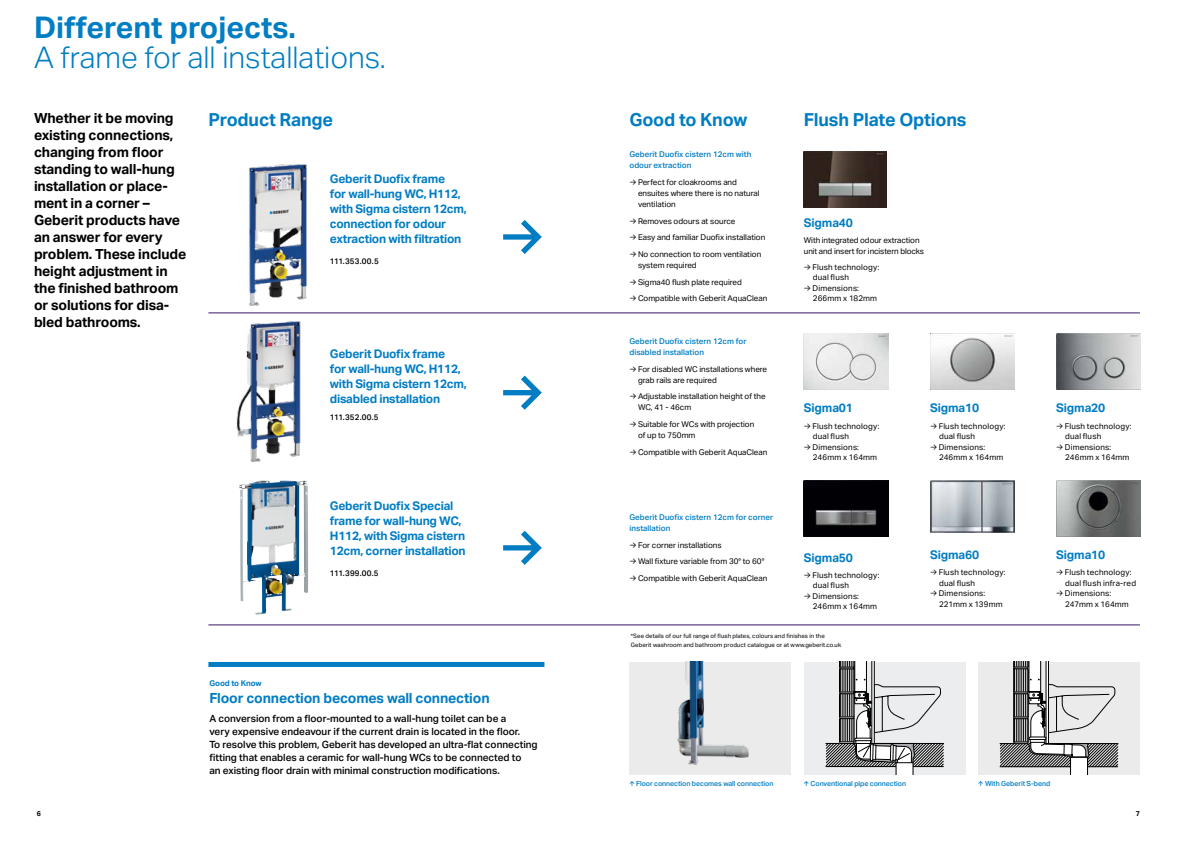
<style>
.page{position:relative;width:1191px;height:842px;background:#fff}
.page>*{position:absolute;margin:0;border:0;box-sizing:border-box;transform-origin:0 0}
.t1{font:500 52.6px "Aktiv Grotesk Geberit";color:#007dc3}
.t2{font:300 30px "Aktiv Grotesk Geberit";color:#007dc3}
.t3{font:700 30px "Aktiv Grotesk Geberit";color:#007dc3}
.t4{font:700 18px "Aktiv Grotesk Geberit";letter-spacing:-.01em;color:#007dc3}
.t5{font:700 14px/17px "Aktiv Grotesk Geberit";letter-spacing:-.01em;color:#000}
.t6{font:700 14px "Aktiv Grotesk Geberit";letter-spacing:-.01em;color:#007dc3}
.t7{font:700 12px/15px "Aktiv Grotesk Geberit";letter-spacing:-.02em;color:#007dc3}
.t8{font:500 10px/13px "Aktiv Grotesk Geberit";color:#000}
.t9{font:8px/11px "Aktiv Grotesk Geberit";color:#000}
.t10{font:8px/10.5px "Aktiv Grotesk Geberit";letter-spacing:.025em;color:#000}
.t11{font:500 8px/11px "Aktiv Grotesk Geberit";color:#007dc3}
.t12{font:8px/10.5px "Aktiv Grotesk Geberit";letter-spacing:.02em;color:#000}
.t13{font:500 8px "Aktiv Grotesk Geberit";letter-spacing:.015em;color:#000}
.t14{font:700 8px "Aktiv Grotesk Geberit";letter-spacing:-.01em;color:#007dc3}
.t15{font:500 7px "Aktiv Grotesk Geberit";letter-spacing:-.01em;color:#007dc3}
.t16{font:700 7px "Aktiv Grotesk Geberit";color:#000}
.t17{font:6px/9px "Aktiv Grotesk Geberit";letter-spacing:.01em;color:#000}
</style>
<div class="page">
<img style="left:1056px;top:480px;width:84px;height:56px">
<img style="left:236px;top:321px;width:65px;height:140px">
<img style="left:249px;top:165px;width:58px;height:140px">
<img style="left:239px;top:480px;width:57px;height:135px">
<hr style="left:208px;top:313px;width:932px;height:1px;background:#3c1664">
<hr style="left:208px;top:625px;width:932px;height:1px;background:#3c1664">
<div style="left:208px;top:662px;width:336px;height:5px;background:#007dc3"></div>
<div style="left:629px;top:662px;width:162px;height:112px;background:#ebebec"></div>
<img style="left:677px;top:662px;width:72px;height:103px">
<div style="left:804px;top:662px;width:161px;height:112px;background:#ecedee"></div>
<svg style="left:825px;top:662px;width:118px;height:112px"></svg>
<div style="left:978px;top:662px;width:161px;height:112px;background:#ebebec"></div>
<svg style="left:1000px;top:662px;width:118px;height:112px"></svg>
<img style="left:804px;top:334px;width:84px;height:56px">
<img style="left:804px;top:151px;width:82px;height:56px">
<img style="left:804px;top:480px;width:84px;height:56px">
<img style="left:930px;top:334px;width:84px;height:56px">
<img style="left:930px;top:480px;width:84px;height:53px">
<img style="left:1056px;top:334px;width:84px;height:56px">
<h2 class="t3" style="left:34px;top:9px;width:263px">Different projects.</h2>
<h2 class="t2" style="left:34px;top:41px;width:353px">A frame for all installations.</h2>
<p class="t5" style="left:34px;top:110px;width:154px">Whether it be moving existing connections, changing from floor standing to wall-hung installation or place&shy;ment in a corner –<br>Geberit products have an answer for every problem. These include height adjustment in the finished bathroom or solutions for disa&shy;bled bathrooms.</p>
<h3 class="t4" style="left:208px;top:109px;width:126px">Product Range</h3>
<h3 class="t7" style="left:330px;top:171px;width:138px">Geberit Duofix frame<br>for wall-hung WC, H112, with Sigma cistern 12cm, connection for odour extraction with filtration</h3>
<p class="t13" style="left:330px;top:256px;width:50px">111.353.00.5</p>
<h3 class="t7" style="left:330px;top:346px;width:138px">Geberit Duofix frame<br>for wall-hung WC, H112, with Sigma cistern 12cm, disabled installation</h3>
<p class="t13" style="left:330px;top:412px;width:50px">111.352.00.5</p>
<h3 class="t7" style="left:330px;top:498px;width:137px">Geberit Duofix Special frame for wall-hung WC,<br>H112, with Sigma cistern<br>12cm, corner installation</h3>
<p class="t13" style="left:330px;top:568px;width:50px">111.399.00.5</p>
<h1 class="t1" style="left:500px;top:205px;width:45px">→</h1>
<h1 class="t1" style="left:500px;top:361px;width:45px">→</h1>
<h1 class="t1" style="left:500px;top:516px;width:45px">→</h1>
<p class="t14" style="left:209px;top:678px;width:54px">Good to Know</p>
<h3 class="t6" style="left:209px;top:689px;width:282px">Floor connection becomes wall connection</h3>
<p class="t8" style="left:209px;top:711px;width:330px">A conversion from a floor-mounted to a wall-hung toilet can be a<br>very expensive endeavour if the current drain is located in the floor.<br>To resolve this problem, Geberit has developed an ultra-flat connecting fitting that enables a ceramic for wall-hung WCs to be connected to<br>an existing floor drain with minimal construction modifications.</p>
<h3 class="t4" style="left:629px;top:109px;width:119px">Good to Know</h3>
<p class="t11" style="left:629px;top:149px;width:123px">Geberit Duofix cistern 12cm with odour extraction</p>
<p class="t9" style="left:638px;top:177px;width:123px;text-indent:-9px">→ Perfect for cloakrooms and ensuites where there is no natural ventilation</p>
<p class="t9" style="left:629px;top:215px;width:107px">→ Removes odours at source</p>
<p class="t9" style="left:629px;top:232px;width:137px">→ Easy and familiar Duofix installation</p>
<p class="t9" style="left:638px;top:249px;width:125px;text-indent:-9px">→ No connection to room ventilation system required</p>
<p class="t9" style="left:629px;top:276px;width:114px">→ Sigma40 flush plate required</p>
<p class="t9" style="left:629px;top:293px;width:139px">→ Compatible with Geberit AquaClean</p>
<p class="t11" style="left:629px;top:335px;width:118px">Geberit Duofix cistern 12cm for disabled installation</p>
<p class="t9" style="left:638px;top:363px;width:131px;text-indent:-9px">→ For disabled WC installations where grab rails are required</p>
<p class="t9" style="left:638px;top:391px;width:129px;text-indent:-9px">→ Adjustable installation height of the<br>WC, 41 - 46cm</p>
<p class="t9" style="left:638px;top:418px;width:118px;text-indent:-9px">→ Suitable for WCs with projection of up to 750mm</p>
<p class="t9" style="left:629px;top:446px;width:139px">→ Compatible with Geberit AquaClean</p>
<p class="t11" style="left:629px;top:511px;width:145px">Geberit Duofix cistern 12cm for corner installation</p>
<p class="t9" style="left:629px;top:539px;width:94px">→ For corner installations</p>
<p class="t9" style="left:629px;top:556px;width:136px">→ Wall fixture variable from 30° to 60°</p>
<p class="t9" style="left:629px;top:573px;width:139px">→ Compatible with Geberit AquaClean</p>
<h3 class="t4" style="left:804px;top:109px;width:164px">Flush Plate Options</h3>
<h3 class="t7" style="left:804px;top:215px;width:51px">Sigma40</h3>
<p class="t9" style="left:804px;top:235px;width:122px;line-height:10.5px">With integrated odour extraction unit and insert for incistern blocks</p>
<p class="t10" style="left:813px;top:262px;width:68px;text-indent:-9px">→ Flush technology: dual flush</p>
<p class="t12" style="left:813px;top:283px;width:66px;text-indent:-9px">→ Dimensions:<br>266mm x 182mm</p>
<h3 class="t7" style="left:804px;top:400px;width:51px">Sigma01</h3>
<p class="t10" style="left:813px;top:420px;width:68px;text-indent:-9px">→ Flush technology: dual flush</p>
<p class="t10" style="left:813px;top:441px;width:66px;text-indent:-9px">→ Dimensions:<br>246mm x 164mm</p>
<h3 class="t7" style="left:804px;top:549px;width:51px">Sigma50</h3>
<p class="t10" style="left:813px;top:570px;width:68px;text-indent:-9px">→ Flush technology: dual flush</p>
<p class="t10" style="left:813px;top:591px;width:66px;text-indent:-9px">→ Dimensions:<br>246mm x 164mm</p>
<h3 class="t7" style="left:930px;top:400px;width:51px">Sigma10</h3>
<p class="t10" style="left:939px;top:420px;width:68px;text-indent:-9px">→ Flush technology: dual flush</p>
<p class="t10" style="left:939px;top:441px;width:66px;text-indent:-9px">→ Dimensions:<br>246mm x 164mm</p>
<h3 class="t7" style="left:930px;top:547px;width:51px">Sigma60</h3>
<p class="t10" style="left:939px;top:567px;width:68px;text-indent:-9px">→ Flush technology: dual flush</p>
<p class="t12" style="left:939px;top:588px;width:65px;text-indent:-9px">→ Dimensions:<br>221mm x 139mm</p>
<p class="t17" style="left:631px;top:631px;width:212px">*See details of our full range of flush plates, colours and finishes in the<br>Geberit washroom and bathroom product catalogue or at www.geberit.co.uk</p>
<h3 class="t7" style="left:1056px;top:400px;width:51px">Sigma20</h3>
<p class="t10" style="left:1065px;top:420px;width:68px;text-indent:-9px">→ Flush technology: dual flush</p>
<p class="t10" style="left:1065px;top:441px;width:66px;text-indent:-9px">→ Dimensions:<br>246mm x 164mm</p>
<h3 class="t7" style="left:1056px;top:547px;width:51px">Sigma10</h3>
<p class="t10" style="left:1065px;top:567px;width:72px;text-indent:-9px">→ Flush technology: dual flush infra-red</p>
<p class="t12" style="left:1065px;top:588px;width:65px;text-indent:-9px">→ Dimensions:<br>247mm x 164mm</p>
<p class="t15" style="left:629px;top:779px;width:145px">↑ Floor connection becomes wall connection</p>
<p class="t15" style="left:804px;top:779px;width:104px">↑ Conventional pipe connection</p>
<p class="t15" style="left:978px;top:779px;width:73px">↑ With Geberit S-bend</p>
<p class="t16" style="left:37px;top:809px;width:6px">6</p>
<p class="t16" style="left:1135px;top:809px;width:6px">7</p>
</div>
